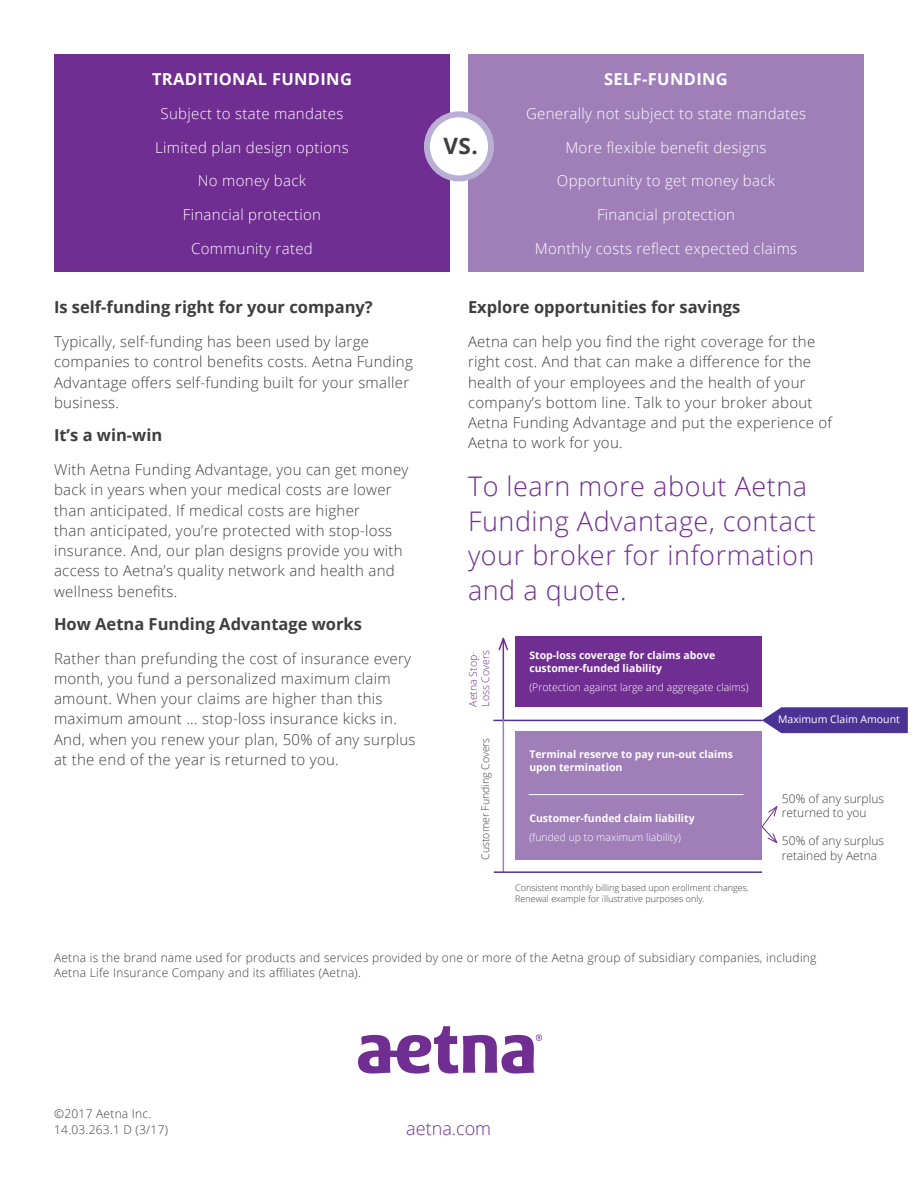
<style>
.page{position:relative;width:918px;height:1188px;background:#fff}
.page>*{position:absolute;margin:0;border:0;box-sizing:border-box;transform-origin:0 0}
.t1{font:300 27px/34.5px "Open Sans";letter-spacing:.02em;color:#702d92}
.t2{font:700 22.5px "Open Sans";color:#3e3e3f}
.t3{font:300 18px "Open Sans";color:#702d92}
.t4{font:700 16.5px "Open Sans";color:#3e3e3f}
.t5{font:700 16.5px "Open Sans";letter-spacing:.02em;color:#fff}
.t6{font:300 15px/20.2px "Open Sans";letter-spacing:.02em;color:#3e3e3f}
.t7{font:300 15px "Open Sans";letter-spacing:.02em;color:#fff}
.t8{font:300 12px/15px "Open Sans";letter-spacing:.02em;color:#3e3e3f}
.t9{font:300 12px/14.4px "Open Sans";color:#3e3e3f}
.t10{font:700 10.5px/12.6px "Open Sans";color:#fff}
.t11{font:300 10.5px "Open Sans";color:#fff}
.t12{font:300 10.5px "Open Sans";color:#3e3e3f}
.t13{font:300 10.5px/12.6px "Open Sans";color:#702d92}
.t14{font:10.5px "Open Sans";color:#fff}
.t15{font:300 9px/10.8px "Open Sans";color:#3e3e3f}
</style>
<div class="page">
<div style="left:54px;top:54px;width:396px;height:217px;background:#702d92"></div>
<div style="left:468px;top:54px;width:396px;height:217px;background:#a07fb9"></div>
<div style="left:427px;top:114px;width:64px;height:64px;background:#fff;border-radius:50%"></div>
<div style="left:424px;top:111px;width:70px;height:70px;border:6px solid #b9afd5;border-radius:50%"></div>
<hr style="left:503px;top:638px;width:1px;height:83px;background:#702d92">
<hr style="left:494px;top:720px;width:268px;height:1px;background:#4a3394">
<svg style="left:498px;top:637px;width:11px;height:15px"></svg>
<hr style="left:503px;top:720px;width:1px;height:152px;background:#a07fb9">
<hr style="left:494px;top:871px;width:268px;height:2px;background:#4a3394">
<div style="left:515px;top:636px;width:247px;height:70px;background:#702d92"></div>
<svg style="left:762px;top:806px;width:16px;height:37px"></svg>
<div style="left:515px;top:732px;width:247px;height:128px;background:#a07fb9"></div>
<hr style="left:529px;top:794px;width:214px;height:1px;background:#fff">
<svg style="left:762px;top:707px;width:146px;height:26px;background:#58429c"></svg>
<svg style="left:358px;top:1026px;width:184px;height:48px"></svg>
<h3 class="t5" style="left:152px;top:67px;width:201px">TRADITIONAL FUNDING</h3>
<p class="t7" style="left:161px;top:103px;width:184px">Subject to state mandates</p>
<p class="t7" style="left:155px;top:137px;width:195px">Limited plan design options</p>
<p class="t7" style="left:198px;top:171px;width:110px">No money back</p>
<p class="t7" style="left:183px;top:204px;width:140px">Financial protection</p>
<p class="t7" style="left:191px;top:238px;width:123px">Community rated</p>
<h2 class="t4" style="left:54px;top:296px;width:320px">Is self-funding right for your company?</h2>
<p class="t6" style="left:54px;top:331px;width:360px">Typically, self-funding has been used by large companies to control benefits costs. Aetna Funding Advantage offers self-funding built for your smaller business.</p>
<h2 class="t4" style="left:54px;top:424px;width:110px">It’s a win-win</h2>
<p class="t6" style="left:54px;top:459px;width:356px">With Aetna Funding Advantage, you can get money back in years when your medical costs are lower than anticipated. If medical costs are higher<br>than anticipated, you’re protected with stop-loss insurance. And, our plan designs provide you with access to Aetna’s quality network and health and wellness benefits.</p>
<h2 class="t4" style="left:54px;top:612px;width:310px">How Aetna Funding Advantage works</h2>
<p class="t2" style="left:443px;top:130px;width:36px">VS.</p>
<h3 class="t5" style="left:604px;top:67px;width:125px">SELF-FUNDING</h3>
<p class="t7" style="left:526px;top:103px;width:281px">Generally not subject to state mandates</p>
<p class="t7" style="left:565px;top:137px;width:203px">More flexible benefit designs</p>
<p class="t7" style="left:557px;top:171px;width:220px">Opportunity to get money back</p>
<p class="t7" style="left:597px;top:204px;width:140px">Financial protection</p>
<p class="t7" style="left:535px;top:238px;width:264px">Monthly costs reflect expected claims</p>
<h2 class="t4" style="left:468px;top:296px;width:274px">Explore opportunities for savings</h2>
<p class="t6" style="left:468px;top:331px;width:366px">Aetna can help you find the right coverage for the right cost. And that can make a difference for the health of your employees and the health of your company’s bottom line. Talk to your broker about Aetna Funding Advantage and put the experience of Aetna to work for you.</p>
<p class="t1" style="left:468px;top:469px;width:349px">To learn more about Aetna<br>Funding Advantage, contact your broker for information and a quote.</p>
<p class="t6" style="left:54px;top:648px;width:363px">Rather than prefunding the cost of insurance every month, you fund a personalized maximum claim amount. When your claims are higher than this maximum amount ... stop-loss insurance kicks in.<br>And, when you renew your plan, 50% of any surplus at the end of the year is returned to you.</p>
<p class="t13" style="left:466px;top:707px;width:58px;rotate:-90deg">Aetna Stop-<br>Loss Covers</p>
<p class="t10" style="left:529px;top:649px;width:187px">Stop-loss coverage for claims above customer-funded liability</p>
<p class="t11" style="left:529px;top:680px;width:221px">(Protection against large and aggregate claims)</p>
<p class="t12" style="left:478px;top:860px;width:124px;rotate:-90deg">Customer Funding Covers</p>
<p class="t10" style="left:529px;top:748px;width:205px">Terminal reserve to pay run-out claims upon termination</p>
<p class="t10" style="left:529px;top:812px;width:167px">Customer-funded claim liability</p>
<p class="t11" style="left:529px;top:830px;width:153px">(funded up to maximum liability)</p>
<p class="t15" style="left:515px;top:882px;width:235px">Consistent monthly billing based upon erollment changes.<br>Renewal example for illustrative purposes only.</p>
<p class="t14" style="left:778px;top:712px;width:123px">Maximum Claim Amount</p>
<p class="t9" style="left:782px;top:791px;width:104px">50% of any surplus returned to you</p>
<p class="t9" style="left:782px;top:833px;width:104px">50% of any surplus retained by Aetna</p>
<p class="t8" style="left:54px;top:949px;width:764px">Aetna is the brand name used for products and services provided by one or more of the Aetna group of subsidiary companies, including<br>Aetna Life Insurance Company and its affiliates (Aetna).</p>
<p class="t8" style="left:54px;top:1105px;width:99px">©2017 Aetna Inc.</p>
<p class="t8" style="left:54px;top:1122px;width:115px">14.03.263.1 D (3/17)</p>
<p class="t3" style="left:406px;top:1116px;width:86px">aetna.com</p>
</div>
